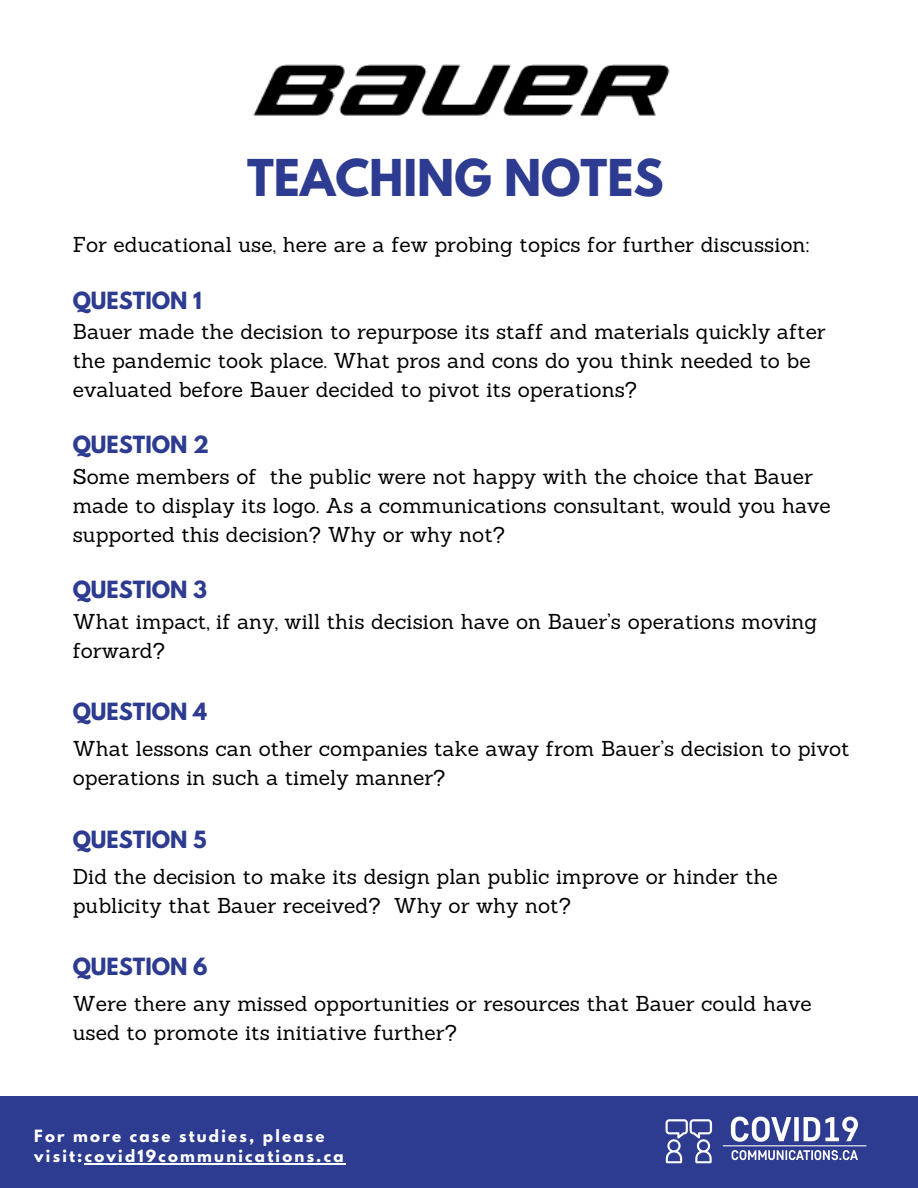
<style>
.page{position:relative;width:918px;height:1188px;background:#fff}
.page>*{position:absolute;margin:0;border:0;box-sizing:border-box;transform-origin:0 0}
.t1{font:700 45px "League Spartan";color:#2d3b90}
.t2{font:21px/29px "Sanchez";color:#000}
.t3{font:700 21px "League Spartan";color:#2d3b90}
.t4{font:700 15px/20px "League Spartan";letter-spacing:.15em;color:#fff}
</style>
<div class="page">
<div style="left:0;top:1096px;width:918px;height:92px;background:#2d3b90"></div>
<img style="left:665px;top:1116px;width:202px;height:48px">
<hr style="left:85px;top:1163px;width:261px;height:2px;background:#fff">
<img style="left:253px;top:64px;width:417px;height:52px">
<h1 class="t1" style="left:247px;top:156px;width:418px">TEACHING NOTES</h1>
<p class="t2" style="left:73px;top:230px;width:738px">For educational use, here are a few probing topics for further discussion:</p>
<p class="t3" style="left:73px;top:290px;width:131px">QUESTION 1</p>
<p class="t2" style="left:73px;top:317px;width:755px">Bauer made the decision to repurpose its staff and materials quickly after the pandemic took place. What pros and cons do you think needed to be evaluated before Bauer decided to pivot its operations?</p>
<p class="t3" style="left:73px;top:435px;width:138px">QUESTION 2</p>
<p class="t2" style="left:73px;top:462px;width:760px">Some members of the public were not happy with the choice that Bauer made to display its logo. As a communications consultant, would you have supported this decision? Why or why not?</p>
<p class="t3" style="left:73px;top:579px;width:136px">QUESTION 3</p>
<p class="t2" style="left:73px;top:607px;width:746px">What impact, if any, will this decision have on Bauer’s operations moving forward?</p>
<p class="t3" style="left:73px;top:701px;width:136px">QUESTION 4</p>
<p class="t2" style="left:73px;top:734px;width:778px">What lessons can other companies take away from Bauer’s decision to pivot operations in such a timely manner?</p>
<p class="t3" style="left:73px;top:829px;width:136px">QUESTION 5</p>
<p class="t2" style="left:73px;top:862px;width:707px">Did the decision to make its design plan public improve or hinder the publicity that Bauer received? Why or why not?</p>
<p class="t3" style="left:73px;top:956px;width:137px">QUESTION 6</p>
<p class="t2" style="left:73px;top:989px;width:741px">Were there any missed opportunities or resources that Bauer could have used to promote its initiative further?</p>
<p class="t4" style="left:34px;top:1128px;width:311px">For more case studies, please visit:covid19communications.ca</p>
</div>
